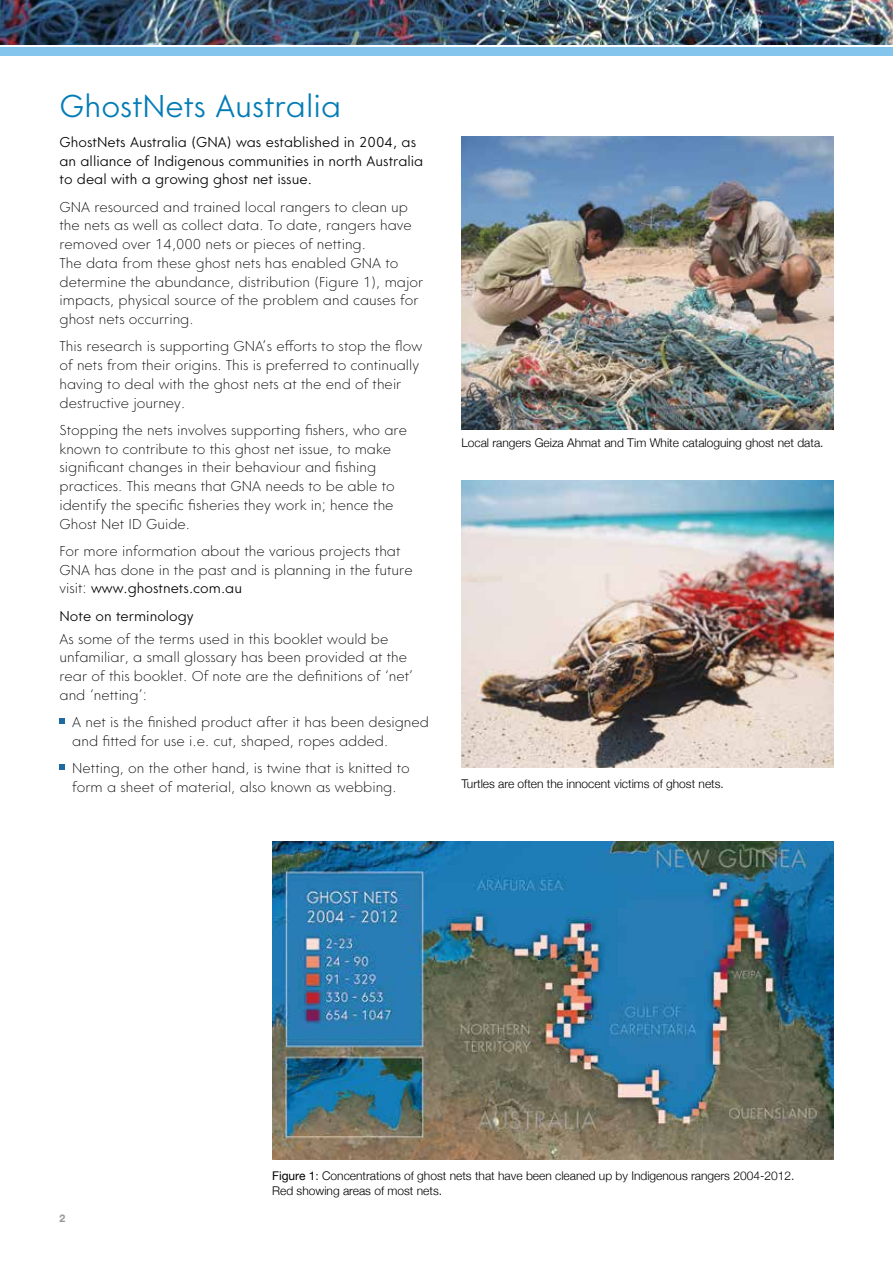
<style>
.page{position:relative;width:893px;height:1263px;background:#fff}
.page>*{position:absolute;margin:0;border:0;box-sizing:border-box;transform-origin:0 0}
.t1{font:300 31.5px "Core Sans G35";color:#037cb6}
.t2{font:200 14.25px/18.8px "Core Sans G25";color:#000}
.t3{font:300 14.25px/18.8px "Core Sans G35";color:#000}
.t4{font:300 12px/15px "Helvetica Neue";color:#000}
.t5{font:700 10.5px "Helvetica Neue";color:#949494}
.s1{font-family:"Core Sans G25";font-weight:200}
.s2{font-weight:400}
</style>
<div class="page">
<img style="left:272px;top:841px;width:561px;height:319px">
<svg style="left:60px;top:719px;width:5px;height:5px"></svg>
<svg style="left:60px;top:765px;width:5px;height:5px"></svg>
<img style="left:461px;top:136px;width:372px;height:293px">
<img style="left:461px;top:480px;width:372px;height:287px">
<img style="left:0;top:0;width:893px;height:45px">
<div style="left:0;top:47px;width:893px;height:8px;background:#83c5ec"></div>
<h1 class="t1" style="left:60px;top:87px;width:283px">GhostNets Australia</h1>
<p class="t3" style="left:60px;top:133px;width:365px">GhostNets Australia (GNA) was established in 2004, as an alliance of Indigenous communities in north Australia to deal with a growing ghost net issue.</p>
<p class="t2" style="left:60px;top:198px;width:365px">GNA resourced and trained local rangers to clean up the nets as well as collect data. To date, rangers have removed over 14,000 nets or pieces of netting.<br>The data from these ghost nets has enabled GNA to determine the abundance, distribution (Figure 1), major impacts, physical source of the problem and causes for ghost nets occurring.</p>
<p class="t2" style="left:60px;top:337px;width:364px">This research is supporting GNA’s efforts to stop the flow of nets from their origins. This is preferred to continually having to deal with the ghost nets at the end of their destructive journey.</p>
<p class="t2" style="left:60px;top:421px;width:349px">Stopping the nets involves supporting fishers, who are known to contribute to this ghost net issue, to make significant changes in their behaviour and fishing practices. This means that GNA needs to be able to identify the specific fisheries they work in; hence the Ghost Net ID Guide.</p>
<p class="t2" style="left:60px;top:542px;width:355px">For more information about the various projects that<br>GNA has done in the past and is planning in the future</p>
<p class="t3" style="left:60px;top:575px;width:184px;line-height:27.3px"><span class="s1">visit:</span> www.ghostnets.com.au<br>Note on terminology</p>
<p class="t2" style="left:60px;top:630px;width:355px">As some of the terms used in this booklet would be unfamiliar, a small glossary has been provided at the rear of this booklet. Of note are the definitions of ‘net’ and ‘netting’:</p>
<p class="t2" style="left:72px;top:713px;width:358px">A net is the finished product after it has been designed and fitted for use i.e. cut, shaped, ropes added.</p>
<p class="t2" style="left:72px;top:759px;width:339px">Netting, on the other hand, is twine that is knitted to form a sheet of material, also known as webbing.</p>
<p class="t4" style="left:461px;top:434px;width:364px">Local rangers Geiza Ahmat and Tim White cataloguing ghost net data.</p>
<p class="t4" style="left:461px;top:775px;width:264px">Turtles are often the innocent victims of ghost nets.</p>
<p class="t5" style="left:60px;top:1210px;width:7px">2</p>
<p class="t4" style="left:272px;top:1168px;width:524px"><span class="s2">Figure 1</span>: Concentrations of ghost nets that have been cleaned up by Indigenous rangers 2004-2012.<br>Red showing areas of most nets.</p>
</div>
